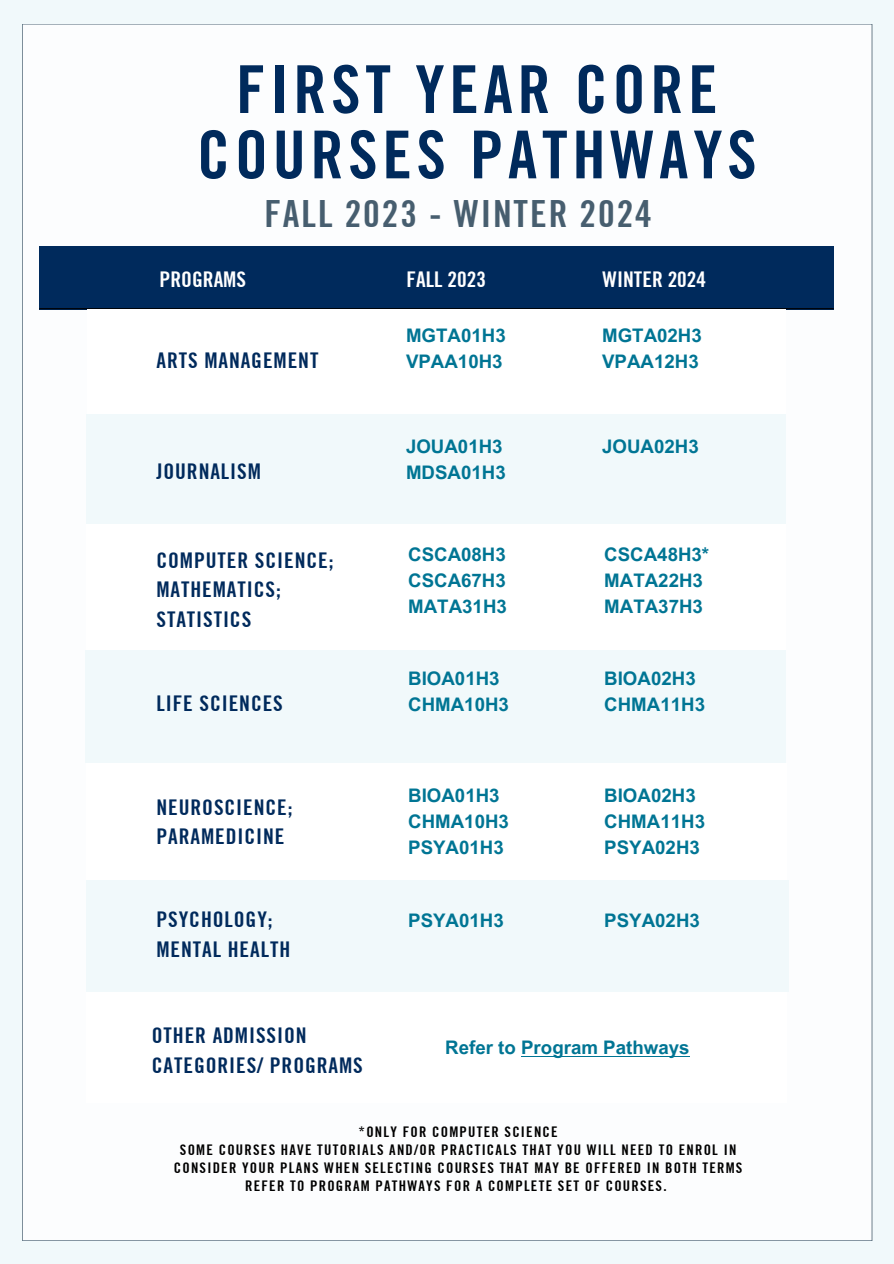
<style>
.page{position:relative;width:894px;height:1264px;background:#fff}
.page>*{position:absolute;margin:0;border:0;box-sizing:border-box;transform-origin:0 0}
.t1{font:700 condensed 66px/65.2px "Trade Gothic No.20";letter-spacing:.07em;color:#002a5c;text-align:center}
.t2{font:700 condensed 37.5px "Trade Gothic No.20";letter-spacing:.05em;color:#475e6f}
.t3{font:700 condensed 21.6px "Trade Gothic No.20";letter-spacing:.04em;color:#002a5c}
.t4{font:700 condensed 21.6px "Trade Gothic No.20";color:#fff}
.t5{font:700 18.75px "Arial MT Pro";color:#007594}
.t6{font:700 condensed 14.7px "Trade Gothic No.20";letter-spacing:.085em;color:#000}
</style>
<div class="page">
<div style="left:0;top:0;width:893px;height:1263px;background:#f1f9fb"></div>
<div style="left:22px;top:24px;width:849px;height:1216px;background:#fff"></div>
<div style="left:39px;top:246px;width:794px;height:63px;background:#002a5c"></div>
<hr style="left:39px;top:308px;width:794px;height:1px;background:#000">
<div style="left:86px;top:414px;width:699px;height:110px;background:#f1f9fb"></div>
<div style="left:85px;top:650px;width:700px;height:112px;background:#f1f9fb"></div>
<div style="left:86px;top:880px;width:702px;height:112px;background:#f1f9fb"></div>
<hr style="left:521px;top:1056px;width:168px;height:1px;background:#007594">
<p class="t1" style="left:197px;top:62px;width:561px">FIRST YEAR CORE<br>COURSES PATHWAYS</p>
<p class="t2" style="left:264px;top:200px;width:389px">FALL 2023 - WINTER 2024</p>
<p class="t4" style="left:159px;top:272px;width:88px">PROGRAMS</p>
<p class="t3" style="left:156px;top:352px;width:163px">ARTS MANAGEMENT</p>
<p class="t3" style="left:156px;top:463px;width:106px">JOURNALISM</p>
<p class="t3" style="left:156px;top:552px;width:178px">COMPUTER SCIENCE;</p>
<p class="t3" style="left:156px;top:581px;width:126px">MATHEMATICS;</p>
<p class="t3" style="left:156px;top:611px;width:96px">STATISTICS</p>
<p class="t3" style="left:156px;top:695px;width:128px">LIFE SCIENCES</p>
<p class="t3" style="left:156px;top:799px;width:137px">NEUROSCIENCE;</p>
<p class="t3" style="left:156px;top:828px;width:129px">PARAMEDICINE</p>
<p class="t3" style="left:156px;top:911px;width:118px">PSYCHOLOGY;</p>
<p class="t3" style="left:156px;top:941px;width:135px">MENTAL HEALTH</p>
<p class="t3" style="left:152px;top:1027px;width:156px">OTHER ADMISSION</p>
<p class="t3" style="left:152px;top:1056px;width:212px">CATEGORIES/ PROGRAMS</p>
<p class="t4" style="left:406px;top:272px;width:81px">FALL 2023</p>
<p class="t4" style="left:602px;top:271px;width:105px">WINTER 2024</p>
<p class="t5" style="left:406px;top:329px;width:101px">MGTA01H3</p>
<p class="t5" style="left:406px;top:354px;width:98px">VPAA10H3</p>
<p class="t5" style="left:602px;top:329px;width:101px">MGTA02H3</p>
<p class="t5" style="left:602px;top:354px;width:98px">VPAA12H3</p>
<p class="t5" style="left:406px;top:439px;width:98px">JOUA01H3</p>
<p class="t5" style="left:406px;top:465px;width:101px">MDSA01H3</p>
<p class="t5" style="left:602px;top:439px;width:98px">JOUA02H3</p>
<p class="t5" style="left:408px;top:547px;width:99px">CSCA08H3</p>
<p class="t5" style="left:408px;top:573px;width:99px">CSCA67H3</p>
<p class="t5" style="left:408px;top:599px;width:100px">MATA31H3</p>
<p class="t5" style="left:604px;top:547px;width:106px">CSCA48H3*</p>
<p class="t5" style="left:604px;top:573px;width:100px">MATA22H3</p>
<p class="t5" style="left:604px;top:599px;width:100px">MATA37H3</p>
<p class="t5" style="left:408px;top:671px;width:93px">BIOA01H3</p>
<p class="t5" style="left:408px;top:697px;width:102px">CHMA10H3</p>
<p class="t5" style="left:604px;top:671px;width:93px">BIOA02H3</p>
<p class="t5" style="left:604px;top:697px;width:102px">CHMA11H3</p>
<p class="t5" style="left:408px;top:788px;width:93px">BIOA01H3</p>
<p class="t5" style="left:408px;top:814px;width:102px">CHMA10H3</p>
<p class="t5" style="left:408px;top:840px;width:97px">PSYA01H3</p>
<p class="t5" style="left:604px;top:788px;width:93px">BIOA02H3</p>
<p class="t5" style="left:604px;top:814px;width:102px">CHMA11H3</p>
<p class="t5" style="left:604px;top:840px;width:97px">PSYA02H3</p>
<p class="t5" style="left:408px;top:913px;width:97px">PSYA01H3</p>
<p class="t5" style="left:604px;top:913px;width:97px">PSYA02H3</p>
<p class="t5" style="left:445px;top:1040px;width:246px">Refer to Program Pathways</p>
<p class="t6" style="left:358px;top:1126px;width:200px">*ONLY FOR COMPUTER SCIENCE</p>
<p class="t6" style="left:180px;top:1144px;width:557px">SOME COURSES HAVE TUTORIALS AND/OR PRACTICALS THAT YOU WILL NEED TO ENROL IN</p>
<p class="t6" style="left:174px;top:1162px;width:570px">CONSIDER YOUR PLANS WHEN SELECTING COURSES THAT MAY BE OFFERED IN BOTH TERMS</p>
<p class="t6" style="left:245px;top:1180px;width:423px">REFER TO PROGRAM PATHWAYS FOR A COMPLETE SET OF COURSES.</p>
</div>
